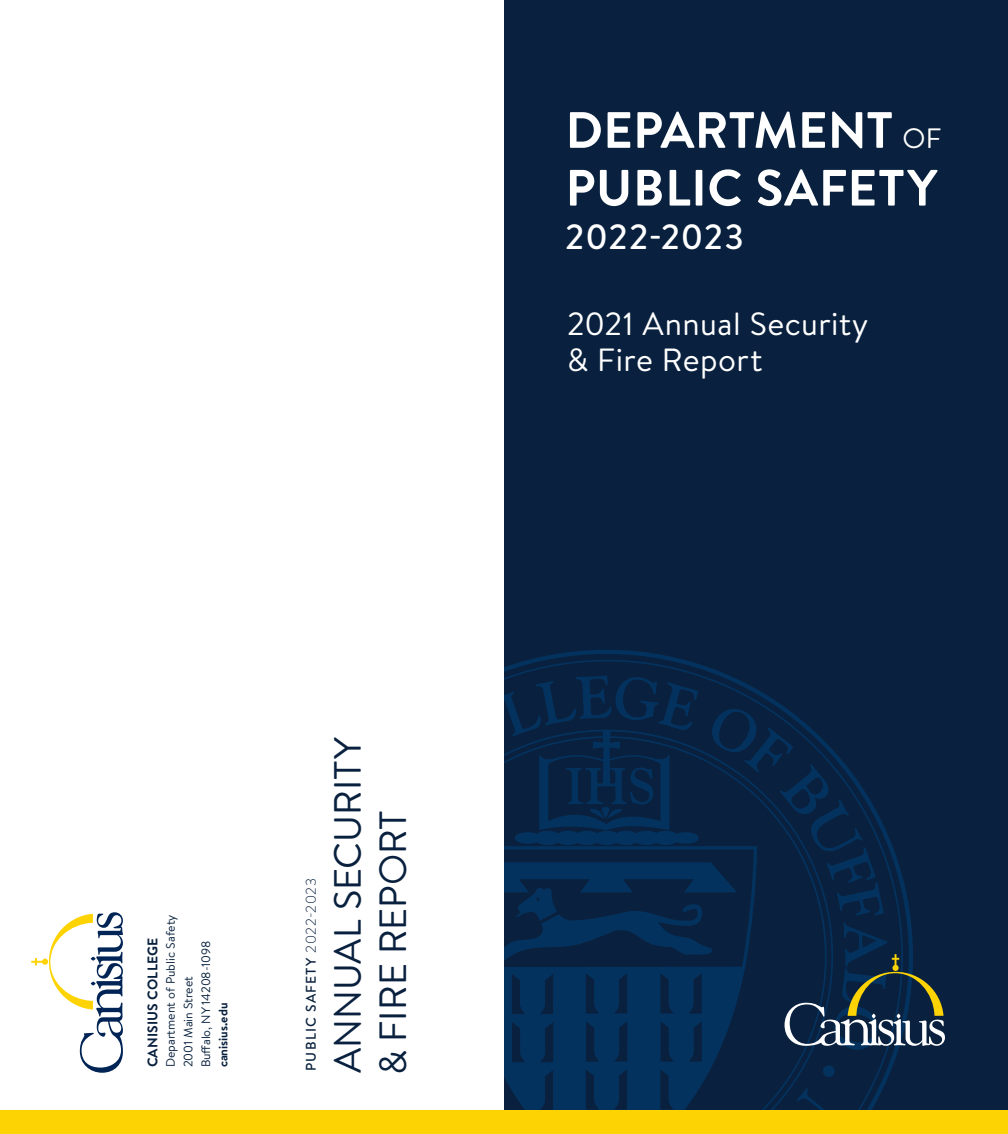
<style>
.page{position:relative;width:1008px;height:1134px;background:#fff}
.page>*{position:absolute;margin:0;border:0;box-sizing:border-box;transform-origin:0 0}
.t1{font:700 50.93px/57.8px "Brandon Text";letter-spacing:.005em;color:#fff}
.t2{font:37.98px/45.5px "Brandon Text";letter-spacing:.005em;color:#09213e}
.t3{font:500 35px "Brandon Text";letter-spacing:.025em;color:#fff}
.t4{font:32.02px/36.4px "Brandon Text";letter-spacing:.015em;color:#fff}
.t5{font:500 14px "Brandon Text";letter-spacing:.09em;color:#09213e}
.t6{font:700 14px "Brandon Text";letter-spacing:.01em;color:#09213e}
.t7{font:12.25px/17.5px "Brandon Text";color:#09213e}
.t8{font:700 12.25px "Brandon Text";color:#09213e}
.s1{font-weight:300}
.s2{font-weight:400;font-size:28px}
</style>
<div class="page">
<div style="left:504px;top:0;width:504px;height:1122px;background:#09213e"></div>
<svg style="left:504px;top:660px;width:394px;height:450px"></svg>
<svg style="left:504px;top:1052px;width:329px;height:58px;fill:#04325f"></svg>
<svg style="left:822px;top:1065px;width:13px;height:13px"></svg>
<svg style="left:781px;top:1088px;width:59px;height:22px"></svg>
<div style="left:0;top:1110px;width:1008px;height:24px;background:#fed304"></div>
<svg style="left:504px;top:676px;width:441px;height:376px"></svg>
<svg style="left:31px;top:912px;width:92px;height:161px"></svg>
<p class="t6" style="left:143px;top:1067px;width:131px;rotate:-90deg">CANISIUS COLLEGE</p>
<p class="t7" style="left:162px;top:1067px;width:154px;rotate:-90deg">Department of Public Safety<br>2001 Main Street<br>Buffalo, NY 14208-1098</p>
<p class="t8" style="left:215px;top:1067px;width:66px;rotate:-90deg">canisius.edu</p>
<p class="t5" style="left:301px;top:1071px;width:194px;rotate:-90deg">PUBLIC SAFETY <span class="s1">2022-2023</span></p>
<h2 class="t2" style="left:324px;top:1075px;width:340px;rotate:-90deg">ANNUAL SECURITY &amp; FIRE REPORT</h2>
<h1 class="t1" style="left:566px;top:100px;width:377px">DEPARTMENT <span class="s2">OF<br></span>PUBLIC SAFETY</h1>
<h3 class="t3" style="left:565px;top:213px;width:180px">2022-2023</h3>
<h3 class="t4" style="left:567px;top:305px;width:303px">2021 Annual Security &amp; Fire Report</h3>
</div>
